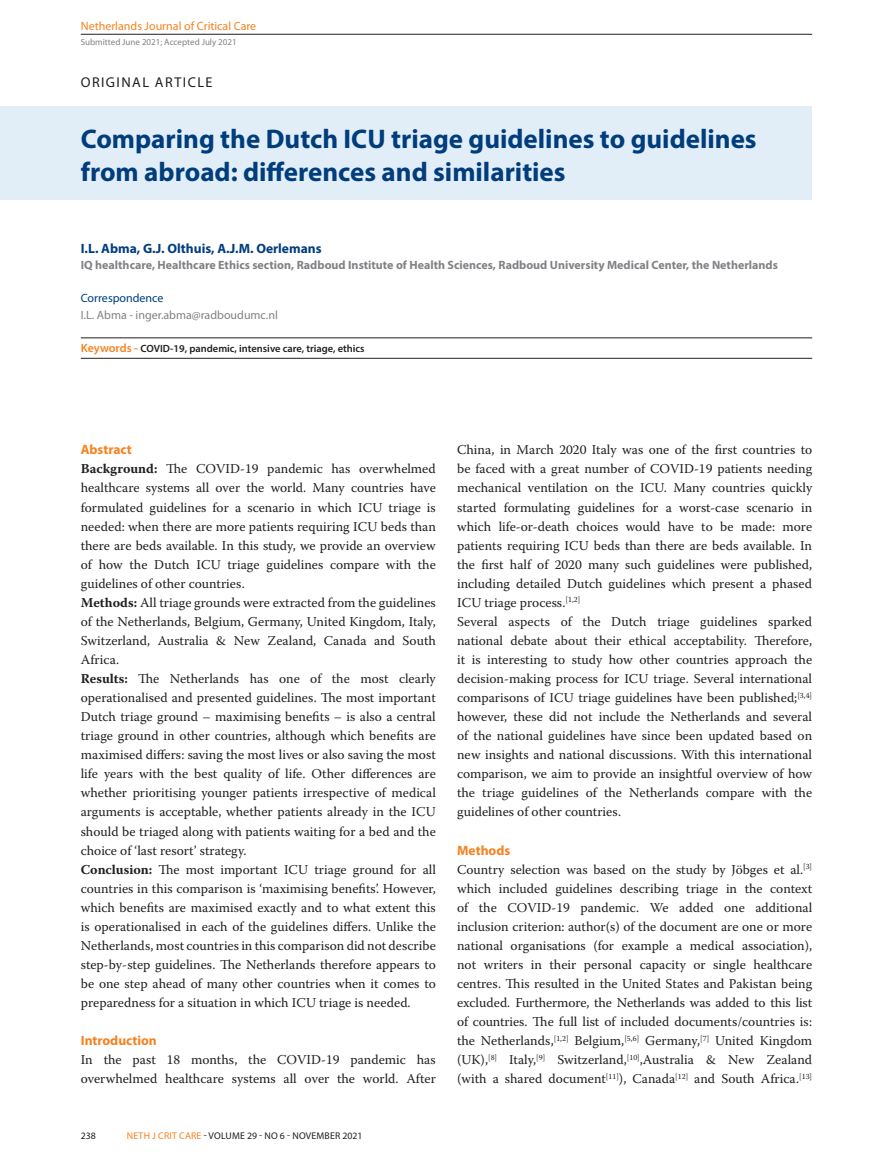
<style>
.page{position:relative;width:893px;height:1170px;background:#fff}
.page>*{position:absolute;margin:0;border:0;box-sizing:border-box;transform-origin:0 0}
.t1{font:700 27px/33px "Myriad Pro";color:#013d7d}
.t2{font:14.25px "Myriad Pro";letter-spacing:.1em;color:#231f20}
.Plat_Warnock_Pro{font:13.5px/19px "Warnock Pro";color:#231f20;text-align:justify}
.t3{font:700 13.5px "Myriad Pro";color:#013d7d}
.Tussenkop{font:700 13.5px "Myriad Pro";color:#f58220}
.t4{font:700 12px "Myriad Pro";color:#808285}
.t5{font:12px "Myriad Pro";color:#808285}
.t6{font:12px "Myriad Pro";color:#f58220}
.t7{font:12px "Myriad Pro";color:#013d7d}
.Keywords___reference{font:600 10.5px "Myriad Pro";color:#231f20}
.t8{font:9.75px "Myriad Pro";letter-spacing:.02em;color:#231f20}
.t9{font:9px "Myriad Pro";color:#808285}
.s1{font-size:12px;color:#f58220}
.s2{font-weight:700}
.s3{color:#f58220}
</style>
<div class="page">
<hr style="left:81px;top:34px;width:731px;height:1px;background:#231f20">
<div style="left:0;top:106px;width:812px;height:94px;background:#e1eef7"></div>
<hr style="left:81px;top:337px;width:731px;height:1px;background:#231f20">
<hr style="left:81px;top:358px;width:731px;height:1px;background:#231f20">
<p class="t6" style="left:81px;top:20px;width:177px">Netherlands Journal of Critical Care</p>
<p class="t9" style="left:81px;top:37px;width:157px">Submitted June 2021; Accepted July 2021</p>
<p class="t2" style="left:81px;top:75px;width:133px">ORIGINAL ARTICLE</p>
<p class="t1" style="left:81px;top:121px;width:677px">Comparing the Dutch ICU triage guidelines to guidelines from abroad: differences and similarities</p>
<p class="t3" style="left:81px;top:239px;width:242px">I.L. Abma, G.J. Olthuis, A.J.M. Oerlemans</p>
<p class="t4" style="left:81px;top:257px;width:699px">IQ healthcare, Healthcare Ethics section, Radboud Institute of Health Sciences, Radboud University Medical Center, the Netherlands</p>
<p class="t7" style="left:81px;top:291px;width:84px">Correspondence</p>
<p class="t5" style="left:81px;top:308px;width:199px">I.L. Abma - inger.abma@radboudumc.nl</p>
<p class="Keywords___reference" style="left:81px;top:341px;width:285px"><span class="s1">Keywords -</span> COVID-19, pandemic, intensive care, triage, ethics</p>
<p class="Tussenkop" style="left:81px;top:441px;width:53px">Abstract</p>
<p class="Plat_Warnock_Pro" style="left:81px;top:459px;width:357px"><span class="s2">Background:</span> The COVID-19 pandemic has overwhelmed healthcare systems all over the world. Many countries have formulated guidelines for a scenario in which ICU triage is needed: when there are more patients requiring ICU beds than there are beds available. In this study, we provide an overview of how the Dutch ICU triage guidelines compare with the guidelines of other countries.</p>
<p class="Plat_Warnock_Pro" style="left:81px;top:592px;width:357px"><span class="s2">Methods:</span> All triage grounds were extracted from the guidelines of the Netherlands, Belgium, Germany, United Kingdom, Italy, Switzerland, Australia &amp; New Zealand, Canada and South Africa.</p>
<p class="Plat_Warnock_Pro" style="left:81px;top:668px;width:357px"><span class="s2">Results:</span> The Netherlands has one of the most clearly operationalised and presented guidelines. The most important Dutch triage ground – maximising benefits – is also a central triage ground in other countries, although which benefits are maximised differs: saving the most lives or also saving the most life years with the best quality of life. Other differences are whether prioritising younger patients irrespective of medical arguments is acceptable, whether patients already in the ICU should be triaged along with patients waiting for a bed and the choice of ‘last resort’ strategy.</p>
<p class="Plat_Warnock_Pro" style="left:81px;top:859px;width:357px"><span class="s2">Conclusion:</span> The most important ICU triage ground for all countries in this comparison is ‘maximising benefits’. However, which benefits are maximised exactly and to what extent this is operationalised in each of the guidelines differs. Unlike the Netherlands, most countries in this comparison did not describe step-by-step guidelines. The Netherlands therefore appears to be one step ahead of many other countries when it comes to preparedness for a situation in which ICU triage is needed.</p>
<p class="Tussenkop" style="left:81px;top:1031px;width:78px">Introduction</p>
<p class="Plat_Warnock_Pro" style="left:81px;top:1049px;width:357px">In the past 18 months, the COVID-19 pandemic has overwhelmed healthcare systems all over the world. After</p>
<p class="t8" style="left:81px;top:1130px;width:17px">238</p>
<p class="t8" style="left:127px;top:1130px;width:237px"><span class="s3">NETH J CRIT CARE</span> - VOLUME 29 - NO 6 - NOVEMBER 2021</p>
<p class="Plat_Warnock_Pro" style="left:457px;top:440px;width:357px">China, in March 2020 Italy was one of the first countries to be faced with a great number of COVID-19 patients needing mechanical ventilation on the ICU. Many countries quickly started formulating guidelines for a worst-case scenario in which life-or-death choices would have to be made: more patients requiring ICU beds than there are beds available. In the first half of 2020 many such guidelines were published, including detailed Dutch guidelines which present a phased ICU triage process.<sup>[1,2]</sup></p>
<p class="Plat_Warnock_Pro" style="left:457px;top:611px;width:357px">Several aspects of the Dutch triage guidelines sparked national debate about their ethical acceptability. Therefore, it is interesting to study how other countries approach the decision-making process for ICU triage. Several international comparisons of ICU triage guidelines have been published;<sup>[3,4] </sup>however, these did not include the Netherlands and several of the national guidelines have since been updated based on new insights and national discussions. With this international comparison, we aim to provide an insightful overview of how the triage guidelines of the Netherlands compare with the guidelines of other countries.</p>
<p class="Tussenkop" style="left:457px;top:841px;width:55px">Methods</p>
<p class="Plat_Warnock_Pro" style="left:457px;top:859px;width:357px">Country selection was based on the study by Jöbges et al.<sup>[3] </sup>which included guidelines describing triage in the context of the COVID-19 pandemic. We added one additional inclusion criterion: author(s) of the document are one or more national organisations (for example a medical association), not writers in their personal capacity or single healthcare centres. This resulted in the United States and Pakistan being excluded. Furthermore, the Netherlands was added to this list of countries. The full list of included documents/countries is: the Netherlands,<sup>[1,2]</sup> Belgium,<sup>[5,6]</sup> Germany,<sup>[7]</sup> United Kingdom (UK),<sup>[8]</sup> Italy,<sup>[9]</sup> Switzerland,<sup>[10]</sup>,Australia &amp; New Zealand (with a shared document<sup>[11]</sup>), Canada<sup>[12]</sup> and South Africa.<sup>[13]</sup></p>
</div>
